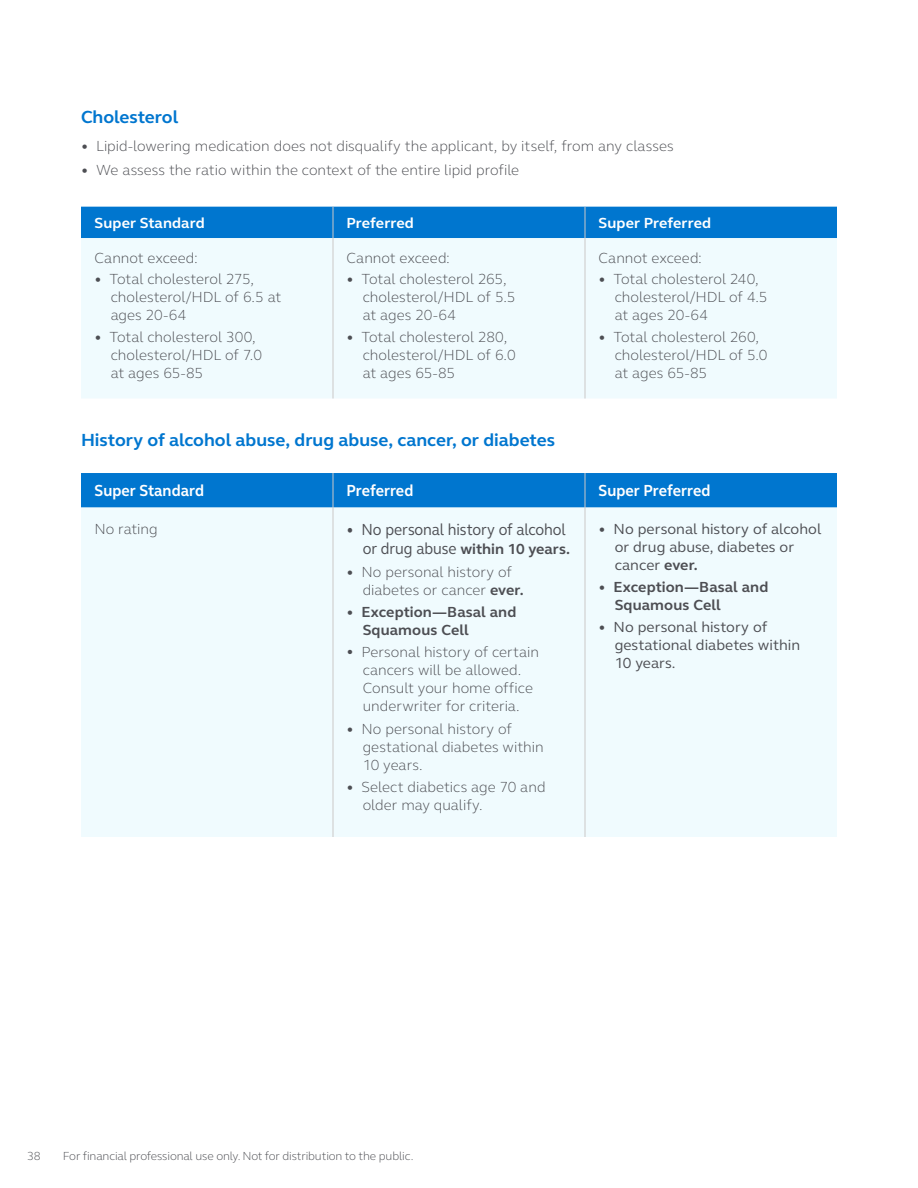
<style>
.page{position:relative;width:918px;height:1188px;background:#fff}
.page>*{position:absolute;margin:0;border:0;box-sizing:border-box;transform-origin:0 0}
.t1{font:700 18px "FS Elliot Pro";color:#0076cf}
.t2{font:700 16.5px "FS Elliot Pro";letter-spacing:.005em;color:#fff;scale:.91 1}
.t3{font:16.5px "FS Elliot Pro";letter-spacing:-.005em;color:#4d4e53;scale:.91 1}
.t4{font:300 15px/18px "FS Elliot Pro";color:#4d4e53}
.t5{font:15px/18px "FS Elliot Pro";letter-spacing:.005em;color:#4d4e53}
.t6{font:700 15px/18px "FS Elliot Pro";letter-spacing:.005em;color:#4d4e53}
.t7{font:700 15px "FS Elliot Pro";letter-spacing:.005em;color:#fff}
.t8{font:300 12px "FS Elliot Pro";letter-spacing:-.01em;color:#4d4e53}
.s1{font-weight:700}
.s2{font-weight:400;font-size:16.5px}
</style>
<div class="page">
<div style="left:81px;top:207px;width:756px;height:31px;background:#0076cf"></div>
<div style="left:81px;top:238px;width:756px;height:161px;background:#f0fbfe"></div>
<hr style="left:333px;top:207px;width:1px;height:31px;background:#ccc9c8">
<hr style="left:585px;top:207px;width:1px;height:31px;background:#ccc9c8">
<hr style="left:333px;top:238px;width:1px;height:161px;background:#ccc9c8">
<hr style="left:585px;top:238px;width:1px;height:161px;background:#ccc9c8">
<div style="left:81px;top:473px;width:756px;height:35px;background:#0076cf"></div>
<div style="left:81px;top:508px;width:756px;height:329px;background:#f0fbfe"></div>
<hr style="left:333px;top:473px;width:1px;height:35px;background:#ccc9c8">
<hr style="left:585px;top:473px;width:1px;height:35px;background:#ccc9c8">
<hr style="left:333px;top:508px;width:1px;height:329px;background:#ccc9c8">
<hr style="left:585px;top:508px;width:1px;height:329px;background:#ccc9c8">
<p class="t1" style="left:81px;top:104px;width:99px">Cholesterol</p>
<p class="t4" style="left:81px;top:136px;width:594px"><span class="s1">•</span> Lipid-lowering medication does not disqualify the applicant, by itself, from any classes</p>
<p class="t4" style="left:81px;top:160px;width:440px"><span class="s1">•</span> We assess the ratio within the context of the entire lipid profile</p>
<p class="t7" style="left:94px;top:213px;width:112px">Super Standard</p>
<p class="t7" style="left:346px;top:213px;width:69px">Preferred</p>
<p class="t7" style="left:598px;top:213px;width:114px">Super Preferred</p>
<p class="t4" style="left:94px;top:248px;width:105px">Cannot exceed:</p>
<p class="t4" style="left:111px;top:270px;width:172px;text-indent:-16px"><span class="s1">•</span> Total cholesterol 275, cholesterol/HDL of 6.5 at ages 20-64</p>
<p class="t4" style="left:111px;top:328px;width:153px;text-indent:-16px"><span class="s1">•</span> Total cholesterol 300, cholesterol/HDL of 7.0 at ages 65-85</p>
<p class="t4" style="left:346px;top:248px;width:105px">Cannot exceed:</p>
<p class="t4" style="left:363px;top:270px;width:154px;text-indent:-16px"><span class="s1">•</span> Total cholesterol 265, cholesterol/HDL of 5.5 at ages 20-64</p>
<p class="t4" style="left:363px;top:328px;width:154px;text-indent:-16px"><span class="s1">•</span> Total cholesterol 280, cholesterol/HDL of 6.0 at ages 65-85</p>
<p class="t4" style="left:598px;top:248px;width:105px">Cannot exceed:</p>
<p class="t4" style="left:615px;top:270px;width:154px;text-indent:-16px"><span class="s1">•</span> Total cholesterol 240, cholesterol/HDL of 4.5 at ages 20-64</p>
<p class="t4" style="left:615px;top:328px;width:154px;text-indent:-16px"><span class="s1">•</span> Total cholesterol 260, cholesterol/HDL of 5.0 at ages 65-85</p>
<p class="t1" style="left:81px;top:427px;width:476px">History of alcohol abuse, drug abuse, cancer, or diabetes</p>
<p class="t2" style="left:94px;top:480px;width:122px">Super Standard</p>
<p class="t2" style="left:346px;top:480px;width:75px">Preferred</p>
<p class="t2" style="left:598px;top:480px;width:125px">Super Preferred</p>
<p class="t4" style="left:94px;top:519px;width:65px">No rating</p>
<p class="t3" style="left:346px;top:518px;width:243px"><span class="s1">•</span> No personal history of alcohol</p>
<p class="t6" style="left:363px;top:540px;width:209px"><span class="s2">or drug abuse</span> within 10 years.</p>
<p class="t4" style="left:363px;top:562px;width:162px;text-indent:-16px"><span class="s1">•</span> No personal history of diabetes or cancer <span class="s1">ever.</span></p>
<p class="t6" style="left:363px;top:603px;width:155px;text-indent:-16px">• Exception—Basal and<br>Squamous Cell</p>
<p class="t4" style="left:363px;top:643px;width:178px;text-indent:-16px"><span class="s1">•</span> Personal history of certain cancers will be allowed.<br>Consult your home office underwriter for criteria.</p>
<p class="t4" style="left:363px;top:719px;width:182px;text-indent:-16px"><span class="s1">•</span> No personal history of gestational diabetes within<br>10 years.</p>
<p class="t4" style="left:363px;top:778px;width:184px;text-indent:-16px"><span class="s1">•</span> Select diabetics age 70 and older may qualify.</p>
<p class="t5" style="left:615px;top:519px;width:208px;text-indent:-16px"><span class="s1">•</span> No personal history of alcohol or drug abuse, diabetes or cancer <span class="s1">ever.</span></p>
<p class="t6" style="left:615px;top:578px;width:155px;text-indent:-16px">• Exception—Basal and<br>Squamous Cell</p>
<p class="t5" style="left:615px;top:618px;width:187px;text-indent:-16px"><span class="s1">•</span> No personal history of gestational diabetes within<br>10 years.</p>
<p class="t8" style="left:27px;top:1147px;width:15px">38</p>
<p class="t8" style="left:63px;top:1147px;width:352px">For financial professional use only. Not for distribution to the public.</p>
</div>
